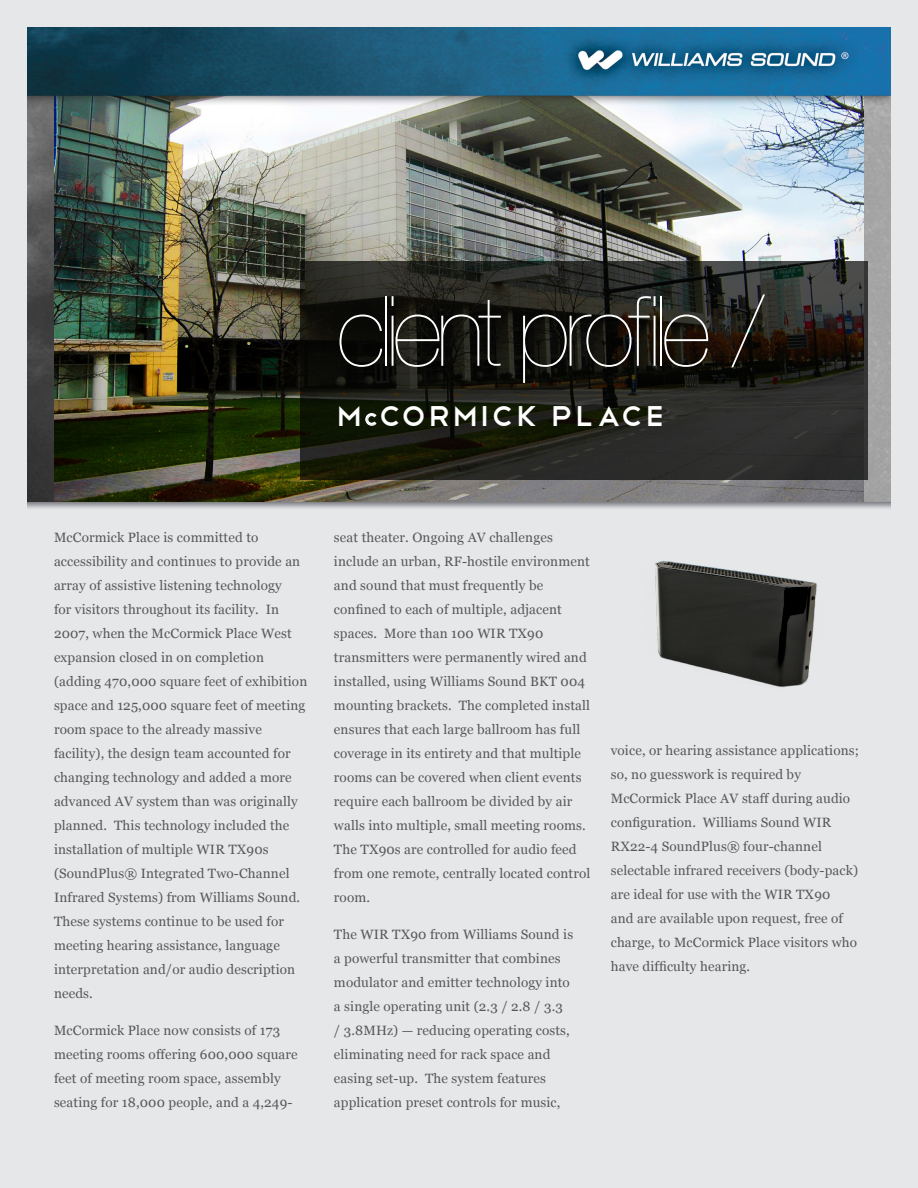
<style>
.page{position:relative;width:918px;height:1188px;background:#e6e7e9}
.page>*{position:absolute;margin:0;border:0;box-sizing:border-box;transform-origin:0 0}
.client_profile{font:200 97.5px "Helvetica Neue";letter-spacing:-.06em;color:#fff}
.profile_name{font:37.5px "Telegrafico";letter-spacing:.05em;color:#fff}
.body_copy{font:13.5px/24px "Georgia";letter-spacing:.01em;color:#57585a}
.s1{font-size:21.9px}
</style>
<div class="page">
<div style="left:27px;top:497px;width:864px;height:13px;background:#d4d6d8"></div>
<div style="left:864px;top:114px;width:27px;height:381px;background:#a4a4a4"></div>
<img style="left:27px;top:114px;width:27px;height:381px">
<svg style="left:27px;top:495px;width:864px;height:12px;background:#949598"></svg>
<img style="left:54px;top:114px;width:810px;height:387px">
<svg style="left:300px;top:261px;width:567px;height:219px;background:#1f1f1a"></svg>
<svg style="left:365px;top:413px;width:12px;height:13px"></svg>
<img style="left:655px;top:561px;width:162px;height:127px">
<img style="left:27px;top:27px;width:864px;height:87px">
<p class="client_profile" style="left:337px;top:275px;width:429px">client profile /</p>
<p class="profile_name" style="left:337px;top:391px;width:329px">M<span class="s1">c</span>Cormick Place</p>
<p class="body_copy" style="left:54px;top:525px;width:255px">McCormick Place is committed to accessibility and continues to provide an array of assistive listening technology<br>for visitors throughout its facility. In 2007, when the McCormick Place West expansion closed in on completion (adding 470,000 square feet of exhibition space and 125,000 square feet of meeting room space to the already massive facility), the design team accounted for changing technology and added a more advanced AV system than was originally planned. This technology included the installation of multiple WIR TX90s (SoundPlus® Integrated Two-Channel Infrared Systems) from Williams Sound.<br>These systems continue to be used for meeting hearing assistance, language interpretation and/or audio description needs.</p>
<p class="body_copy" style="left:54px;top:1019px;width:245px">McCormick Place now consists of 173 meeting rooms offering 600,000 square feet of meeting room space, assembly seating for 18,000 people, and a 4,249-</p>
<p class="body_copy" style="left:334px;top:525px;width:258px">seat theater. Ongoing AV challenges include an urban, RF-hostile environment and sound that must frequently be confined to each of multiple, adjacent spaces. More than 100 WIR TX90 transmitters were permanently wired and installed, using Williams Sound BKT 004 mounting brackets. The completed install ensures that each large ballroom has full coverage in its entirety and that multiple rooms can be covered when client events require each ballroom be divided by air walls into multiple, small meeting rooms.<br>The TX90s are controlled for audio feed from one remote, centrally located control room.</p>
<p class="body_copy" style="left:334px;top:923px;width:241px">The WIR TX90 from Williams Sound is a powerful transmitter that combines modulator and emitter technology into a single operating unit (2.3 / 2.8 / 3.3<br>/ 3.8MHz) — reducing operating costs, eliminating need for rack space and easing set-up. The system features application preset controls for music,</p>
<p class="body_copy" style="left:611px;top:738px;width:250px">voice, or hearing assistance applications; so, no guesswork is required by McCormick Place AV staff during audio configuration. Williams Sound WIR RX22-4 SoundPlus® four-channel selectable infrared receivers (body-pack) are ideal for use with the WIR TX90<br>and are available upon request, free of charge, to McCormick Place visitors who have difficulty hearing.</p>
</div>
